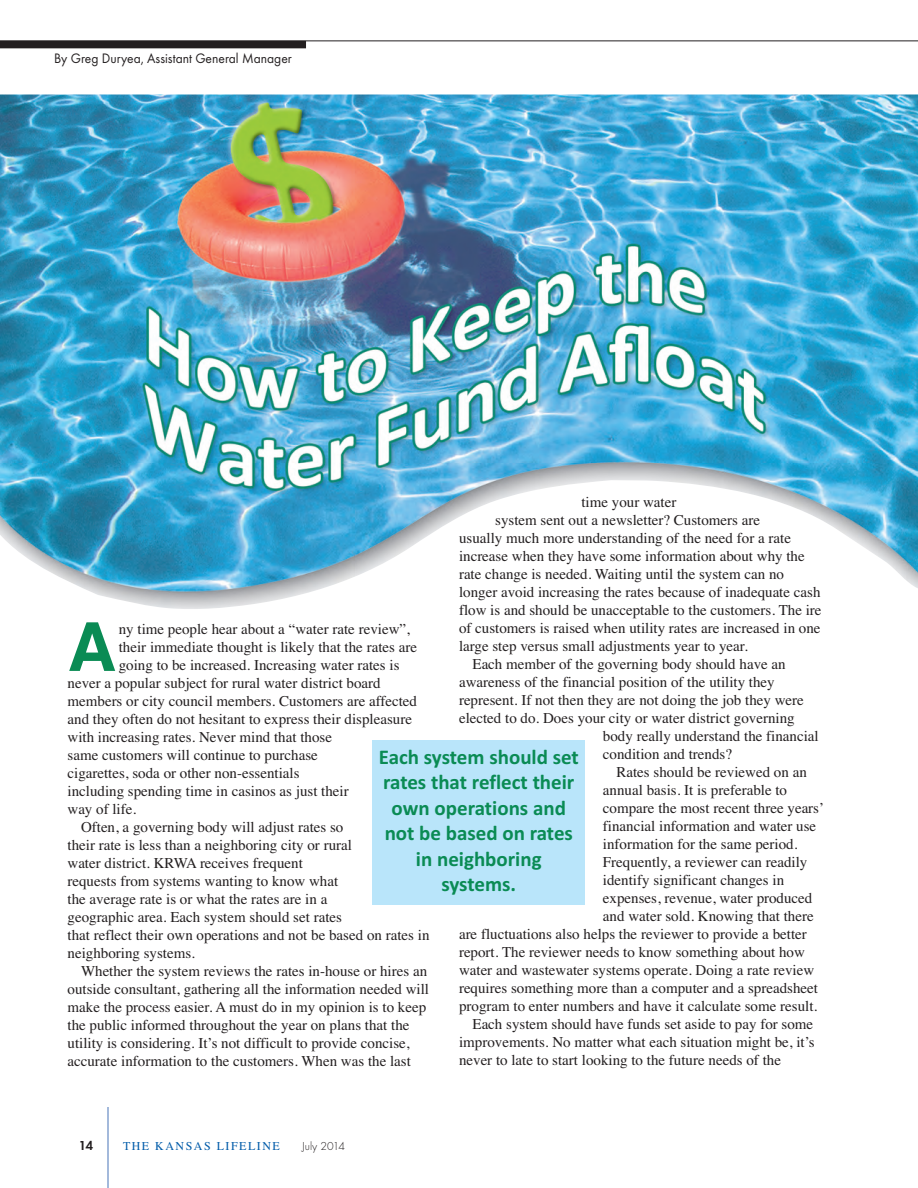
<style>
.page{position:relative;width:918px;height:1188px;background:#fff}
.page>*{position:absolute;margin:0;border:0;box-sizing:border-box;transform-origin:0 0}
.t1{font:700 67.5px "Helvetica";color:#0a8b54}
.t2{font:700 21px/25.5px "Calibri";color:#0a8b54;text-align:center}
.t3{font:15px "Times";color:#231f20}
.t4{font:14.25px "Futura T";color:#231f20;scale:.95 1}
.t5{font:600 13.5px "Futura T";color:#231f20}
.t6{font:12px "Times";letter-spacing:.125em;color:#015ba9}
.t7{font:300 12px "Futura T";color:#231f20}
</style>
<div class="page">
<hr style="left:108px;top:1107px;width:1px;height:81px;background:#4975b9">
<hr style="left:0;top:40px;width:918px;height:1px;background:#231f20">
<div style="left:0;top:41px;width:306px;height:7px;background:#231f20"></div>
<div style="left:373px;top:740px;width:212px;height:164px;background:#b9e5fa"></div>
<img style="left:0;top:94px;width:918px;height:515px">
<p class="t4" style="left:54px;top:53px;width:252px">By Greg Duryea, Assistant General Manager</p>
<p class="t3" style="left:581px;top:497px;width:96px">time your water</p>
<p class="t3" style="left:495px;top:515px;width:266px">system sent out a newsletter? Customers are</p>
<p class="t3" style="left:459px;top:533px;width:334px">usually much more understanding of the need for a rate</p>
<p class="t3" style="left:459px;top:551px;width:347px">increase when they have some information about why the</p>
<p class="t3" style="left:459px;top:569px;width:327px">rate change is needed. Waiting until the system can no</p>
<p class="t3" style="left:459px;top:587px;width:363px">longer avoid increasing the rates because of inadequate cash</p>
<p class="t3" style="left:459px;top:605px;width:364px">flow is and should be unacceptable to the customers. The ire</p>
<p class="t3" style="left:459px;top:623px;width:363px">of customers is raised when utility rates are increased in one</p>
<p class="t3" style="left:459px;top:641px;width:290px">large step versus small adjustments year to year.</p>
<p class="t3" style="left:473px;top:659px;width:315px">Each member of the governing body should have an</p>
<p class="t3" style="left:459px;top:677px;width:317px">awareness of the financial position of the utility they</p>
<p class="t3" style="left:459px;top:695px;width:346px">represent. If not then they are not doing the job they were</p>
<p class="t3" style="left:459px;top:713px;width:337px">elected to do. Does your city or water district governing</p>
<p class="t3" style="left:603px;top:731px;width:217px">body really understand the financial</p>
<p class="t3" style="left:603px;top:749px;width:131px">condition and trends?</p>
<p class="t3" style="left:616px;top:767px;width:192px">Rates should be reviewed on an</p>
<p class="t3" style="left:603px;top:785px;width:186px">annual basis. It is preferable to</p>
<p class="t3" style="left:603px;top:803px;width:223px">compare the most recent three years’</p>
<p class="t3" style="left:603px;top:821px;width:215px">financial information and water use</p>
<p class="t3" style="left:603px;top:839px;width:196px">information for the same period.</p>
<p class="t3" style="left:603px;top:857px;width:206px">Frequently, a reviewer can readily</p>
<p class="t3" style="left:603px;top:875px;width:183px">identify significant changes in</p>
<p class="t3" style="left:603px;top:893px;width:211px">expenses, revenue, water produced</p>
<p class="t3" style="left:603px;top:911px;width:212px">and water sold. Knowing that there</p>
<p class="t3" style="left:459px;top:929px;width:349px">are fluctuations also helps the reviewer to provide a better</p>
<p class="t3" style="left:459px;top:947px;width:347px">report. The reviewer needs to know something about how</p>
<p class="t3" style="left:459px;top:965px;width:357px">water and wastewater systems operate. Doing a rate review</p>
<p class="t3" style="left:459px;top:983px;width:361px">requires something more than a computer and a spreadsheet</p>
<p class="t3" style="left:459px;top:1001px;width:360px">program to enter numbers and have it calculate some result.</p>
<p class="t3" style="left:473px;top:1019px;width:342px">Each system should have funds set aside to pay for some</p>
<p class="t3" style="left:459px;top:1037px;width:357px">improvements. No matter what each situation might be, it’s</p>
<p class="t3" style="left:459px;top:1055px;width:324px">never to late to start looking to the future needs of the</p>
<h1 class="t1" style="left:68px;top:608px;width:50px">A</h1>
<p class="t3" style="left:119px;top:623px;width:293px">ny time people hear about a “water rate review”,</p>
<p class="t3" style="left:119px;top:641px;width:300px">their immediate thought is likely that the rates are</p>
<p class="t3" style="left:119px;top:659px;width:282px">going to be increased. Increasing water rates is</p>
<p class="t3" style="left:68px;top:677px;width:315px">never a popular subject for rural water district board</p>
<p class="t3" style="left:68px;top:695px;width:351px">members or city council members. Customers are affected</p>
<p class="t3" style="left:68px;top:713px;width:346px">and they often do not hesitant to express their displeasure</p>
<p class="t3" style="left:68px;top:731px;width:266px">with increasing rates. Never mind that those</p>
<p class="t3" style="left:68px;top:749px;width:252px">same customers will continue to purchase</p>
<p class="t3" style="left:68px;top:767px;width:234px">cigarettes, soda or other non-essentials</p>
<p class="t3" style="left:68px;top:785px;width:283px">including spending time in casinos as just their</p>
<p class="t3" style="left:68px;top:803px;width:70px">way of life.</p>
<p class="t3" style="left:81px;top:821px;width:264px">Often, a governing body will adjust rates so</p>
<p class="t3" style="left:68px;top:839px;width:286px">their rate is less than a neighboring city or rural</p>
<p class="t3" style="left:68px;top:857px;width:237px">water district. KRWA receives frequent</p>
<p class="t3" style="left:68px;top:875px;width:272px">requests from systems wanting to know what</p>
<p class="t3" style="left:68px;top:893px;width:261px">the average rate is or what the rates are in a</p>
<p class="t3" style="left:68px;top:911px;width:276px">geographic area. Each system should set rates</p>
<p class="t3" style="left:68px;top:929px;width:364px">that reflect their own operations and not be based on rates in</p>
<p class="t3" style="left:68px;top:947px;width:129px">neighboring systems.</p>
<p class="t3" style="left:81px;top:965px;width:348px">Whether the system reviews the rates in-house or hires an</p>
<p class="t3" style="left:68px;top:983px;width:363px">outside consultant, gathering all the information needed will</p>
<p class="t3" style="left:68px;top:1001px;width:360px">make the process easier. A must do in my opinion is to keep</p>
<p class="t3" style="left:68px;top:1019px;width:344px">the public informed throughout the year on plans that the</p>
<p class="t3" style="left:68px;top:1037px;width:344px">utility is considering. It’s not difficult to provide concise,</p>
<p class="t3" style="left:68px;top:1055px;width:345px">accurate information to the customers. When was the last</p>
<h2 class="t2" style="left:379px;top:746px;width:202px">Each system should set rates that reflect their own operations and not be based on rates in neighboring systems.</h2>
<p class="t5" style="left:79px;top:1140px;width:16px">14</p>
<p class="t6" style="left:123px;top:1142px;width:158px">THE KANSAS LIFELINE</p>
<p class="t7" style="left:302px;top:1141px;width:45px">July 2014</p>
</div>
